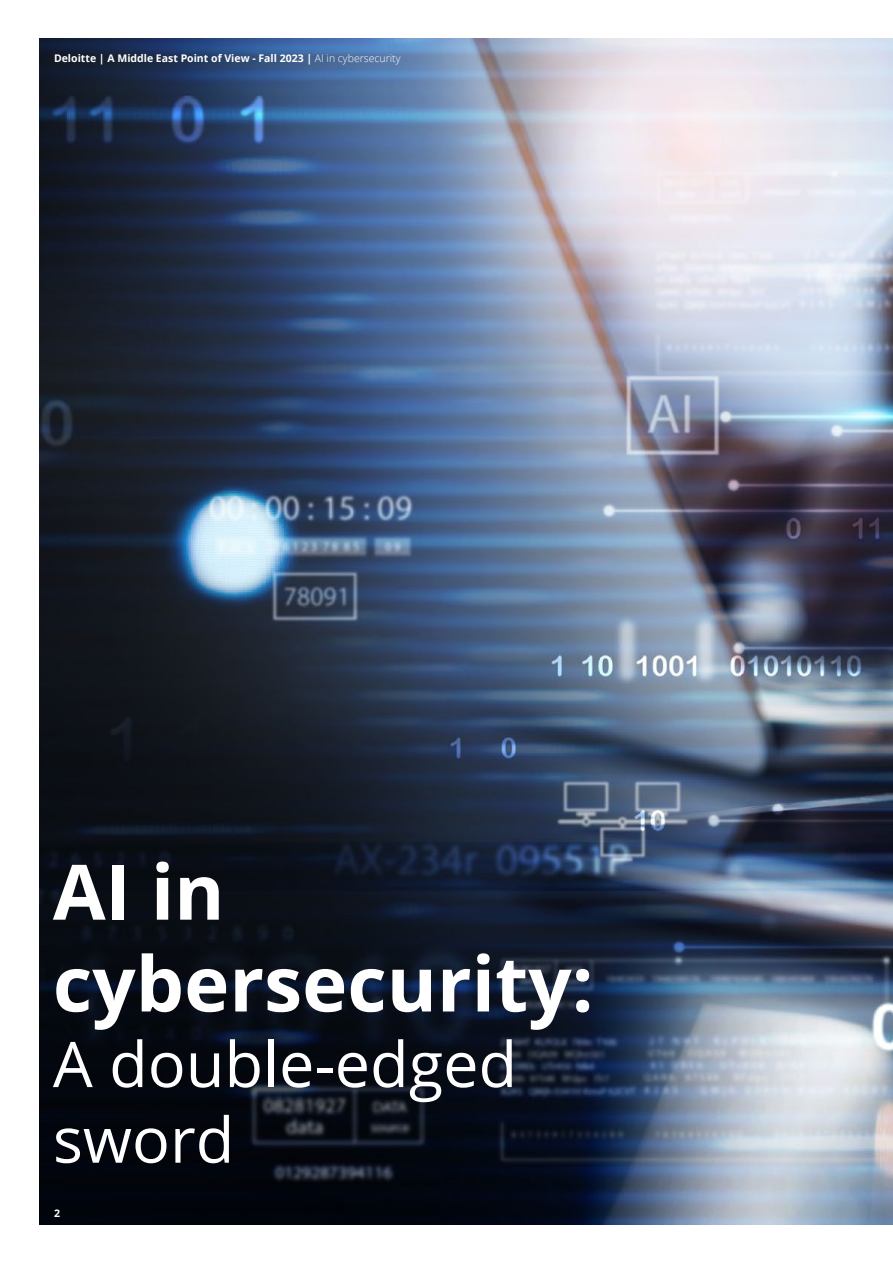
<style>
.page{position:relative;width:893px;height:1263px;background:#fff}
.page>*{position:absolute;margin:0;border:0;box-sizing:border-box;transform-origin:0 0}
.t1{font:700 76.5px/91.8px "Open Sans";color:#fff}
.t2{font:63px/75.6px "Open Sans";color:#fff}
.t3{font:700 10.5px "Open Sans";color:#fff}
.s1{font-weight:300}
</style>
<div class="page">
<img style="left:40px;top:39px;width:853px;height:1185px">
<p class="t3" style="left:54px;top:51px;width:348px">Deloitte | A Middle East Point of View - Fall 2023 | <span class="s1">AI in cybersecurity</span></p>
<h1 class="t1" style="left:53px;top:844px;width:542px">AI in cybersecurity:</h1>
<h2 class="t2" style="left:53px;top:1025px;width:466px">A double-edged sword</h2>
<p class="t3" style="left:54px;top:1206px;width:7px">2</p>
</div>
